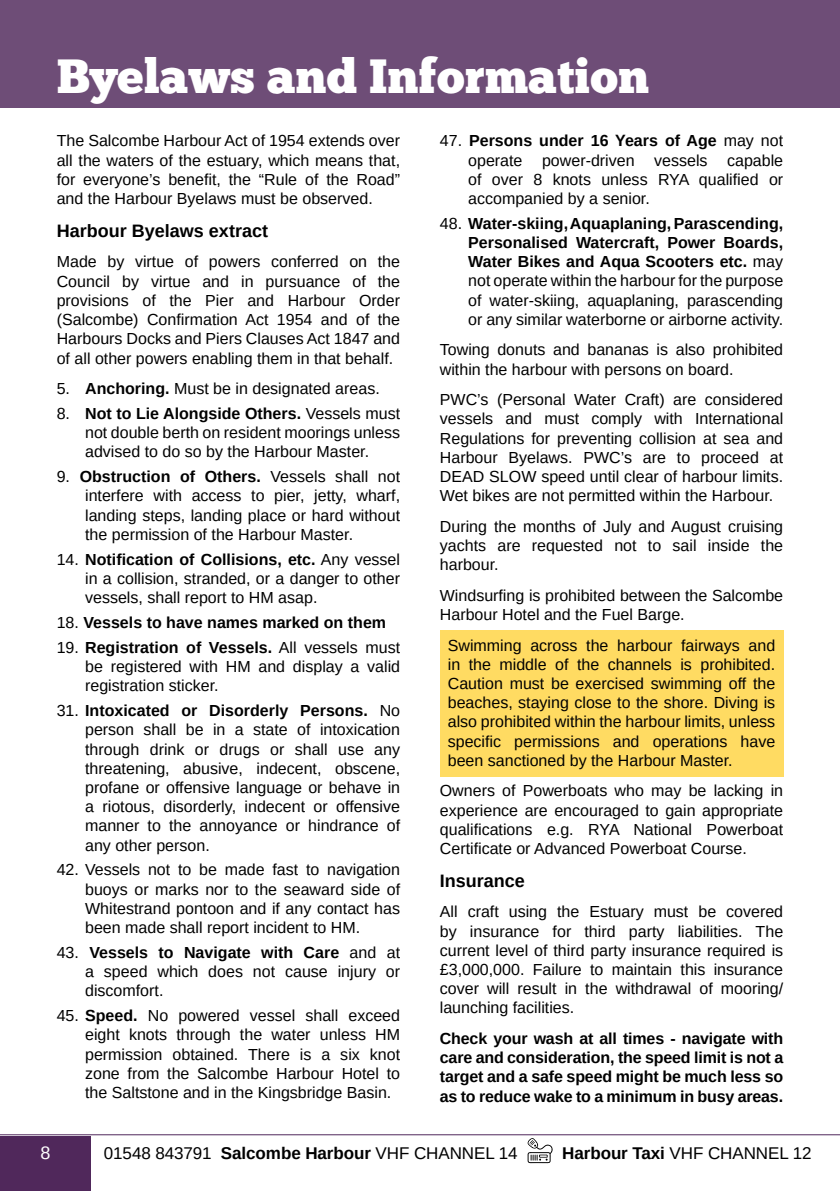
<style>
.page{position:relative;width:840px;height:1191px;background:#fff}
.page>*{position:absolute;margin:0;border:0;box-sizing:border-box;transform-origin:0 0}
.t1{font:48px "Chunk Five";color:#fff}
.t2{font:700 18px "Arimo";color:#000}
.t3{font:18px "Arimo";color:#fff}
.t4{font:17px "Arimo";letter-spacing:-.005em;color:#000}
.t5{font:16px/19.2px "Arimo";color:#000;text-align:justify}
.t6{font:700 16px/19.2px "Arimo";letter-spacing:-.01em;color:#000;text-align:justify}
.s1{font-weight:700}
.s2{font-weight:400}
</style>
<div class="page">
<svg style="left:527px;top:1138px;width:25px;height:25px"></svg>
<div style="left:0;top:1136px;width:91px;height:55px;background:#50285b"></div>
<hr style="left:0;top:1134px;width:839px;height:1px;background:#50285b">
<div style="left:0;top:0;width:839px;height:108px;background:#6e4d77"></div>
<div style="left:439px;top:631px;width:343px;height:146px;background:#ffdb62"></div>
<h1 class="t1" style="left:57px;top:47px;width:593px">Byelaws and Information</h1>
<p class="t5" style="left:57px;top:131px;width:344px">The Salcombe Harbour Act of 1954 extends over all the waters of the estuary, which means that, for everyone’s benefit, the “Rule of the Road” and the Harbour Byelaws must be observed.</p>
<p class="t2" style="left:57px;top:218px;width:213px">Harbour Byelaws extract</p>
<p class="t5" style="left:57px;top:252px;width:344px">Made by virtue of powers conferred on the Council by virtue and in pursuance of the provisions of the Pier and Harbour Order (Salcombe) Confirmation Act 1954 and of the Harbours Docks and Piers Clauses Act 1847 and of all other powers enabling them in that behalf.</p>
<p class="t5" style="left:57px;top:379px;width:324px">5. <span class="s1">Anchoring.</span> Must be in designated areas.</p>
<p class="t5" style="left:85px;top:404px;width:316px;text-indent:-28px">8. <span class="s1">Not to Lie Alongside Others.</span> Vessels must not double berth on resident moorings unless advised to do so by the Harbour Master.</p>
<p class="t5" style="left:85px;top:467px;width:316px;text-indent:-28px">9. <span class="s1">Obstruction of Others.</span> Vessels shall not interfere with access to pier, jetty, wharf, landing steps, landing place or hard without the permission of the Harbour Master.</p>
<p class="t5" style="left:85px;top:549px;width:316px;text-indent:-28px">14. <span class="s1">Notification of Collisions, etc.</span> Any vessel in a collision, stranded, or a danger to other vessels, shall report to HM asap.</p>
<p class="t6" style="left:57px;top:613px;width:331px"><span class="s2">18.</span> Vessels to have names marked on them</p>
<p class="t5" style="left:85px;top:638px;width:316px;text-indent:-28px">19. <span class="s1">Registration of Vessels.</span> All vessels must be registered with HM and display a valid registration sticker.</p>
<p class="t5" style="left:85px;top:701px;width:316px;text-indent:-28px">31. <span class="s1">Intoxicated or Disorderly Persons.</span> No person shall be in a state of intoxication through drink or drugs or shall use any threatening, abusive, indecent, obscene, profane or offensive language or behave in a riotous, disorderly, indecent or offensive manner to the annoyance or hindrance of any other person.</p>
<p class="t5" style="left:85px;top:860px;width:316px;text-indent:-28px">42. Vessels not to be made fast to navigation buoys or marks nor to the seaward side of Whitestrand pontoon and if any contact has been made shall report incident to HM.</p>
<p class="t5" style="left:85px;top:943px;width:316px;text-indent:-28px">43. <span class="s1">Vessels to Navigate with Care</span> and at a speed which does not cause injury or discomfort.</p>
<p class="t5" style="left:85px;top:1006px;width:316px;text-indent:-28px">45. <span class="s1">Speed.</span> No powered vessel shall exceed eight knots through the water unless HM permission obtained. There is a six knot zone from the Salcombe Harbour Hotel to the Saltstone and in the Kingsbridge Basin.</p>
<p class="t5" style="left:468px;top:131px;width:316px;text-indent:-28px">47. <span class="s1">Persons under 16 Years of Age</span> may not operate power-driven vessels capable of over 8 knots unless RYA qualified or accompanied by a senior.</p>
<p class="t5" style="left:468px;top:214px;width:316px;text-indent:-28px">48. <span class="s1">Water-skiing, Aquaplaning, Parascending, Personalised Watercraft, Power Boards, Water Bikes and Aqua Scooters etc.</span> may not operate within the harbour for the purpose of water-skiing, aquaplaning, parascending or any similar waterborne or airborne activity.</p>
<p class="t5" style="left:439px;top:340px;width:344px">Towing donuts and bananas is also prohibited within the harbour with persons on board.</p>
<p class="t5" style="left:439px;top:390px;width:344px">PWC’s (Personal Water Craft) are considered vessels and must comply with International Regulations for preventing collision at sea and Harbour Byelaws. PWC’s are to proceed at DEAD SLOW speed until clear of harbour limits.<br>Wet bikes are not permitted within the Harbour.</p>
<p class="t5" style="left:439px;top:517px;width:344px">During the months of July and August cruising yachts are requested not to sail inside the harbour.</p>
<p class="t5" style="left:439px;top:586px;width:344px">Windsurfing is prohibited between the Salcombe<br>Harbour Hotel and the Fuel Barge.</p>
<p class="t5" style="left:447px;top:635px;width:329px">Swimming across the harbour fairways and in the middle of the channels is prohibited.<br>Caution must be exercised swimming off the beaches, staying close to the shore. Diving is also prohibited within the harbour limits, unless specific permissions and operations have been sanctioned by the Harbour Master.</p>
<p class="t5" style="left:439px;top:781px;width:344px">Owners of Powerboats who may be lacking in experience are encouraged to gain appropriate qualifications e.g. RYA National Powerboat Certificate or Advanced Powerboat Course.</p>
<p class="t2" style="left:439px;top:868px;width:87px">Insurance</p>
<p class="t5" style="left:439px;top:902px;width:344px">All craft using the Estuary must be covered by insurance for third party liabilities. The current level of third party insurance required is £3,000,000. Failure to maintain this insurance cover will result in the withdrawal of mooring/ launching facilities.</p>
<p class="t6" style="left:439px;top:1029px;width:345px">Check your wash at all times - navigate with care and consideration, the speed limit is not a target and a safe speed might be much less so as to reduce wake to a minimum in busy areas.</p>
<p class="t3" style="left:40px;top:1141px;width:12px">8</p>
<p class="t4" style="left:104px;top:1141px;width:415px">01548 843791 <span class="s1">Salcombe Harbour</span> VHF CHANNEL 14</p>
<p class="t4" style="left:562px;top:1141px;width:251px"><span class="s1">Harbour Taxi</span> VHF CHANNEL 12</p>
</div>
